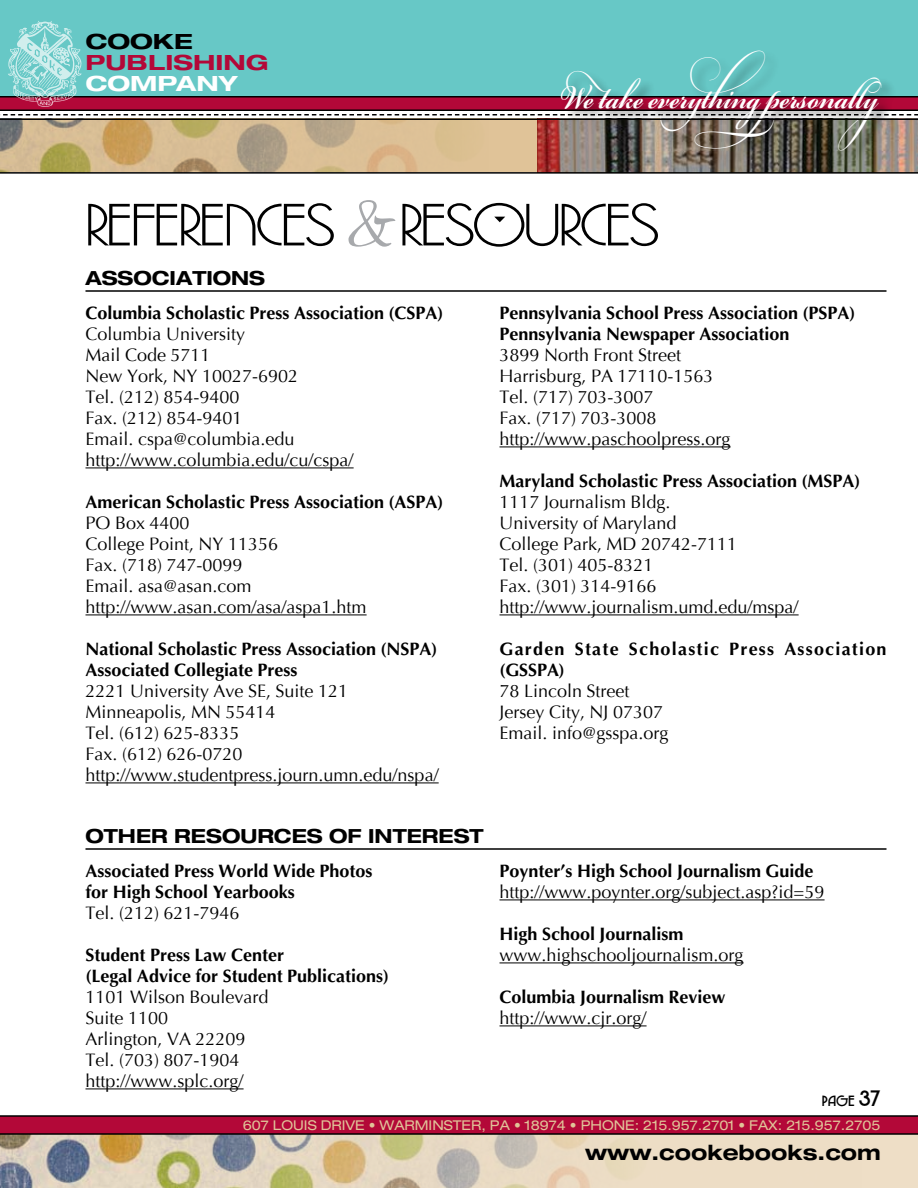
<style>
.page{position:relative;width:918px;height:1188px;background:#fff}
.page>*{position:absolute;margin:0;border:0;box-sizing:border-box;transform-origin:0 0}
.t1{font:300 60px "New Garden";letter-spacing:-.03em;color:#000;scale:1.15 1}
.t2{font:700 52.5px "Bickham Script Pro";color:#fff;scale:.7 1}
.t3{font:700 expanded 21px "Helvetica Neue";color:#000}
.t4{font:700 expanded 21px "Helvetica Neue";color:#b30838;scale:1.15 1}
.t5{font:700 expanded 21px "Helvetica Neue";color:#fff;scale:1.15 1}
.t6{font:700 expanded 21px "Helvetica Neue";color:#000;scale:1.15 1}
.t7{font:700 expanded 19.5px "Helvetica Neue";color:#000}
.t8{font:18px/21px "Optima";color:#000}
.t9{font:700 18px/21px "Optima";color:#000}
.t10{font:700 18px/21px "Optima";letter-spacing:.07em;color:#000}
.t11{font:700 15px "New Garden";color:#000}
.t12{font:expanded 13.5px "Helvetica Neue";color:#e0c398}
.s1{font-family:"Shoebop";font-weight:400;font-size:75px;color:#a7a9ac}
.s2{font-size:22.5px}
</style>
<div class="page">
<div style="left:0;top:1134px;width:918px;height:54px;background:#eedec6"></div>
<img style="left:0;top:1135px;width:627px;height:53px">
<div style="left:0;top:0;width:918px;height:96px;background:#67c8c6"></div>
<img style="left:538px;top:120px;width:380px;height:52px">
<svg style="left:0;top:96px;width:918px;height:20px"></svg>
<svg style="left:0;top:1115px;width:918px;height:20px;background:#990c33"></svg>
<div style="left:560px;top:49px;width:336px;height:116px;background:#000;opacity:.5"></div>
<svg style="left:0;top:120px;width:538px;height:52px;background:#cdb488"></svg>
<hr style="left:0;top:118px;width:918px;height:2px;background:#000">
<hr style="left:0;top:172px;width:918px;height:2px;background:#000">
<img style="left:29px;top:21px;width:32px;height:14px">
<hr style="left:86px;top:467px;width:268px;height:1px;background:#000">
<hr style="left:86px;top:614px;width:281px;height:1px;background:#000">
<hr style="left:86px;top:782px;width:353px;height:1px;background:#000">
<hr style="left:500px;top:446px;width:231px;height:1px;background:#000">
<hr style="left:500px;top:614px;width:299px;height:1px;background:#000">
<hr style="left:86px;top:1088px;width:158px;height:1px;background:#000">
<hr style="left:500px;top:899px;width:325px;height:1px;background:#000">
<hr style="left:500px;top:962px;width:244px;height:1px;background:#000">
<hr style="left:500px;top:1025px;width:147px;height:1px;background:#000">
<hr style="left:86px;top:290px;width:800px;height:2px;background:#000">
<hr style="left:86px;top:848px;width:800px;height:2px;background:#000">
<p class="t6" style="left:86px;top:28px;width:95px">COOKE</p>
<p class="t4" style="left:86px;top:49px;width:161px">PUBLISHING</p>
<p class="t5" style="left:86px;top:70px;width:134px">COMPANY</p>
<h2 class="t2" style="left:560px;top:59px;width:457px">We take everything personally</h2>
<h1 class="t1" style="left:86px;top:190px;width:124px">REFE RENCES</h1>
<h1 class="t1" style="left:348px;top:190px;width:94px"><span class="s1">&amp;</span> RESOU</h1>
<h1 class="t1" style="left:559px;top:190px;width:42px">RCES</h1>
<p class="t7" style="left:86px;top:266px;width:17px">ASSOCIA</p>
<p class="t7" style="left:192px;top:266px;width:30px">TIONS</p>
<p class="t9" style="left:86px;top:303px;width:360px">Columbia Scholastic Press Association (CSPA)</p>
<p class="t8" style="left:86px;top:324px;width:270px">Columbia University<br>Mail Code 5711<br>New York, NY 10027-6902<br>Tel. (212) 854-9400<br>Fax. (212) 854-9401<br>Email. cspa@columbia.edu http://www.columbia.edu/cu/cspa/</p>
<p class="t9" style="left:86px;top:492px;width:360px">American Scholastic Press Association (ASPA)</p>
<p class="t8" style="left:86px;top:513px;width:283px">PO Box 4400<br>College Point, NY 11356<br>Fax. (718) 747-0099<br>Email. asa@asan.com http://www.asan.com/asa/aspa1.htm</p>
<p class="t9" style="left:86px;top:639px;width:354px">National Scholastic Press Association (NSPA)<br>Associated Collegiate Press</p>
<p class="t8" style="left:86px;top:681px;width:355px">2221 University Ave SE, Suite 121<br>Minneapolis, MN 55414<br>Tel. (612) 625-8335<br>Fax. (612) 626-0720 http://www.studentpress.journ.umn.edu/nspa/</p>
<p class="t9" style="left:500px;top:303px;width:358px">Pennsylvania School Press Association (PSPA)<br>Pennsylvania Newspaper Association</p>
<p class="t8" style="left:500px;top:345px;width:233px">3899 North Front Street<br>Harrisburg, PA 17110-1563<br>Tel. (717) 703-3007<br>Fax. (717) 703-3008 http://www.paschoolpress.org</p>
<p class="t9" style="left:500px;top:471px;width:363px">Maryland Scholastic Press Association (MSPA)</p>
<p class="t8" style="left:500px;top:492px;width:301px">1117 Journalism Bldg.<br>University of Maryland<br>College Park, MD 20742-7111<br>Tel. (301) 405-8321<br>Fax. (301) 314-9166 http://www.journalism.umd.edu/mspa/</p>
<p class="t10" style="left:500px;top:639px;width:389px">Garden State Scholastic Press Association (GSSPA)</p>
<p class="t8" style="left:500px;top:681px;width:170px">78 Lincoln Street<br>Jersey City, NJ 07307<br>Email. info@gsspa.org</p>
<p class="t7" style="left:86px;top:824px;width:50px">OTHER</p>
<p class="t7" style="left:174px;top:824px;width:18px">RESOURCES</p>
<p class="t7" style="left:329px;top:824px;width:94px">OF INTERES</p>
<p class="t7" style="left:470px;top:824px;width:16px">T</p>
<p class="t9" style="left:86px;top:861px;width:289px">Associated Press World Wide Photos for High School Yearbooks</p>
<p class="t8" style="left:86px;top:903px;width:156px">Tel. (212) 621-7946</p>
<p class="t9" style="left:86px;top:945px;width:305px">Student Press Law Center<br>(Legal Advice for Student Publications)</p>
<p class="t8" style="left:86px;top:987px;width:185px">1101 Wilson Boulevard<br>Suite 1100<br>Arlington, VA 22209<br>Tel. (703) 807-1904 http://www.splc.org/</p>
<p class="t9" style="left:500px;top:861px;width:316px">Poynter’s High School Journalism Guide</p>
<p class="t8" style="left:500px;top:882px;width:327px">http://www.poynter.org/subject.asp?id=59</p>
<p class="t9" style="left:500px;top:924px;width:186px">High School Journalism</p>
<p class="t8" style="left:500px;top:945px;width:246px">www.highschooljournalism.org</p>
<p class="t9" style="left:500px;top:987px;width:228px">Columbia Journalism Review</p>
<p class="t8" style="left:500px;top:1008px;width:149px">http://www.cjr.org/</p>
<p class="t11" style="left:822px;top:1092px;width:60px">PAGE <span class="s2">37</span></p>
<p class="t12" style="left:243px;top:1117px;width:639px">607 LOUIS DRIVE • WARMINSTER, PA • 18974 • PHONE: 215.957.2701 • FAX: 215.957.2705</p>
<p class="t3" style="left:585px;top:1139px;width:297px">WWW.COOKEBOOKS.COM</p>
</div>
